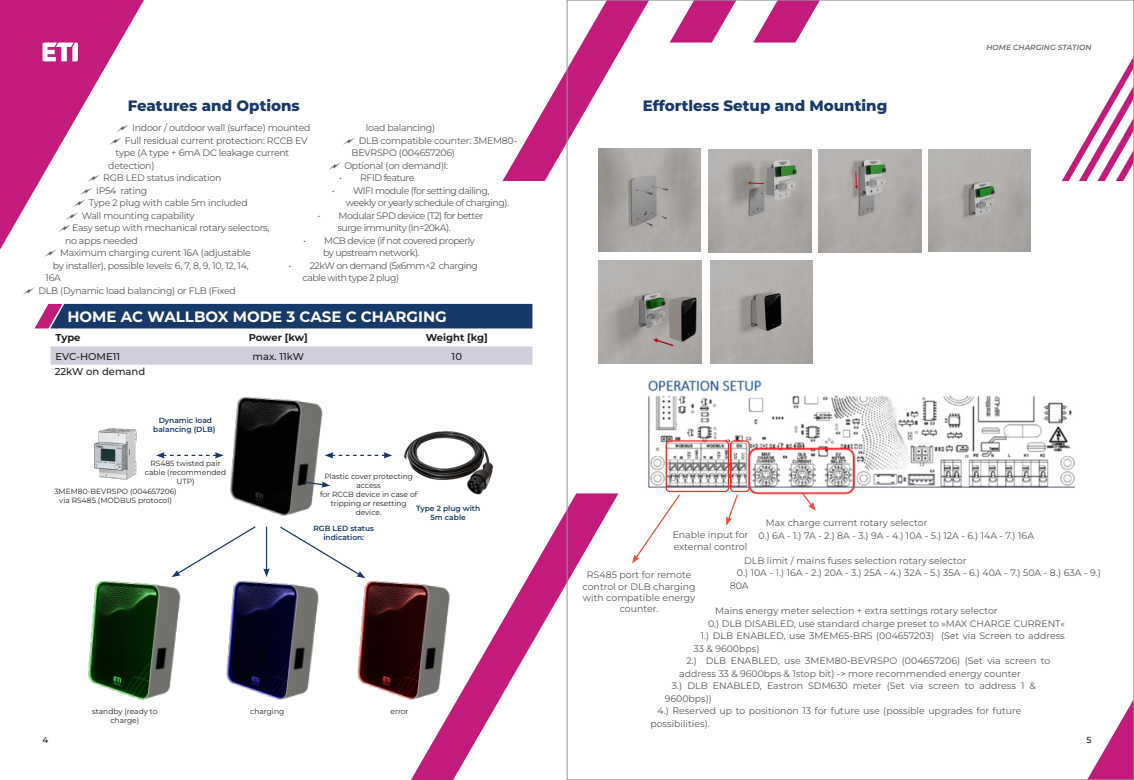
<style>
.page{position:relative;width:1134px;height:780px;background:#fff}
.page>*{position:absolute;margin:0;border:0;box-sizing:border-box;transform-origin:0 0}
.t1{font:800 15px "Montserrat";color:#17396a}
.t2{font:700 15px "Montserrat";color:#fff}
.t3{font:500 10px "Montserrat";color:#231f20}
.t4{font:700 10px "Montserrat";letter-spacing:-.005em;color:#231f20}
.t5{font:9.38px/12.5px "Montserrat";color:#57585a}
.t6{font:9.38px/12.5px "Montserrat";letter-spacing:-.025em;color:#57585a}
.t7{font:9.38px/12.5px "Montserrat";letter-spacing:-.05em;color:#57585a}
.t8{font:500 8.75px "Montserrat";color:#231f20}
.t9{font:7.5px/9px "Montserrat";color:#231f20;text-align:center}
.t10{font:600 7.5px/9px "Montserrat";color:#17396a;text-align:center}
.t11{font:italic 600 7.5px "Montserrat";color:#6c6d70}
.s1{font-style:italic}
</style>
<div class="page">
<svg style="left:411px;top:493px;width:207px;height:287px"></svg>
<svg style="left:753px;top:2px;width:66px;height:41px"></svg>
<svg style="left:670px;top:2px;width:65px;height:41px"></svg>
<svg style="left:1088px;top:702px;width:44px;height:76px"></svg>
<div style="left:35px;top:304px;width:498px;height:24px;background:#17396a"></div>
<div style="left:50px;top:346px;width:482px;height:18px;background:#cfcedc"></div>
<svg style="left:502px;top:0;width:147px;height:181px"></svg>
<svg style="left:1062px;top:59px;width:70px;height:122px"></svg>
<img style="left:215px;top:397px;width:110px;height:119px">
<img style="left:226px;top:581px;width:93px;height:119px">
<img style="left:357px;top:569px;width:102px;height:139px">
<img style="left:88px;top:576px;width:93px;height:124px">
<img style="left:94px;top:428px;width:43px;height:52px">
<svg style="left:156px;top:452px;width:68px;height:6px"></svg>
<svg style="left:325px;top:452px;width:67px;height:6px"></svg>
<hr style="left:266px;top:526px;width:1px;height:44px;background:#17396a">
<svg style="left:263px;top:568px;width:7px;height:9px"></svg>
<svg style="left:172px;top:526px;width:84px;height:51px"></svg>
<svg style="left:280px;top:526px;width:85px;height:52px"></svg>
<img style="left:403px;top:431px;width:93px;height:65px">
<svg style="left:0;top:0;width:144px;height:249px;fill:#c31b7c"></svg>
<img style="left:598px;top:149px;width:102px;height:102px">
<img style="left:709px;top:150px;width:102px;height:102px">
<img style="left:819px;top:150px;width:102px;height:102px">
<img style="left:928px;top:149px;width:103px;height:103px">
<img style="left:599px;top:260px;width:102px;height:103px">
<img style="left:710px;top:260px;width:103px;height:103px">
<img style="left:648px;top:380px;width:426px;height:115px">
<svg style="left:303px;top:480px;width:27px;height:7px"></svg>
<div style="left:730px;top:440px;width:20px;height:52px;border:1px solid #ee2d28;border-radius:4px"></div>
<div style="left:666px;top:440px;width:63px;height:52px;border:1px solid #ee2d28;border-radius:4px"></div>
<svg style="left:800px;top:490px;width:16px;height:21px"></svg>
<svg style="left:632px;top:493px;width:49px;height:70px"></svg>
<svg style="left:726px;top:493px;width:13px;height:32px"></svg>
<svg style="left:43px;top:43px;width:35px;height:18px"></svg>
<svg style="left:109px;top:124px;width:20px;height:20px"></svg>
<svg style="left:59px;top:174px;width:41px;height:58px"></svg>
<p class="t1" style="left:128px;top:95px;width:174px">Features and Options</p>
<p class="t6" style="left:132px;top:121px;width:180px">Indoor / outdoor wall (surface) mounted</p>
<p class="t6" style="left:125px;top:134px;width:184px">Full residual current protection: RCCB EV</p>
<p class="t6" style="left:116px;top:146px;width:175px">type (A type + 6mA DC leakage current</p>
<p class="t6" style="left:108px;top:159px;width:48px">detection)</p>
<p class="t6" style="left:103px;top:171px;width:120px">RGB LED status indication</p>
<p class="t6" style="left:96px;top:184px;width:53px">IP54 rating</p>
<p class="t6" style="left:89px;top:196px;width:160px">Type 2 plug with cable 5m included</p>
<p class="t6" style="left:82px;top:209px;width:114px">Wall mounting capability</p>
<p class="t6" style="left:65px;top:221px;width:206px;text-indent:7px">Easy setup with mechanical rotary selectors, no apps needed</p>
<p class="t6" style="left:60px;top:246px;width:192px">Maximum charging curent 16A (adjustable</p>
<p class="t6" style="left:53px;top:259px;width:198px">by installer), possible levels: 6, 7, 8, 9, 10, 12, 14,</p>
<p class="t6" style="left:46px;top:271px;width:17px">16A</p>
<p class="t6" style="left:38px;top:284px;width:199px">DLB (Dynamic load balancing) or FLB (Fixed</p>
<p class="t6" style="left:366px;top:121px;width:71px">load balancing)</p>
<p class="t6" style="left:352px;top:134px;width:167px;text-indent:7px">DLB compatible counter: 3MEM80-<br>BEVRSPO (004657206)</p>
<p class="t6" style="left:344px;top:159px;width:105px">Optional (on demand)l:</p>
<p class="t7" style="left:338px;top:171px;width:78px"><span class="s1">•</span> RFID feature</p>
<p class="t7" style="left:346px;top:184px;width:165px;text-indent:-15px"><span class="s1">•</span> WIFI module (for setting dailing, weekly or yearly schedule of charging).</p>
<p class="t7" style="left:337px;top:209px;width:148px;text-indent:-21px"><span class="s1">•</span> Modular SPD device (T2) for better surge immunity (In=20kA).</p>
<p class="t7" style="left:323px;top:234px;width:153px;text-indent:-21px"><span class="s1">•</span> MCB device (if not covered properly by upstream network).</p>
<p class="t7" style="left:302px;top:259px;width:177px;text-indent:-15px"><span class="s1">•</span> 22kW on demand (5x6mm^2 charging cable with type 2 plug)</p>
<p class="t2" style="left:68px;top:306px;width:381px">HOME AC WALLBOX MODE 3 CASE C CHARGING</p>
<p class="t4" style="left:55px;top:331px;width:27px">Type</p>
<p class="t4" style="left:249px;top:331px;width:61px">Power [kw]</p>
<p class="t4" style="left:426px;top:331px;width:64px">Weight [kg]</p>
<p class="t3" style="left:55px;top:349px;width:66px">EVC-HOME11</p>
<p class="t3" style="left:252px;top:349px;width:53px">max. 11kW</p>
<p class="t3" style="left:452px;top:349px;width:12px">10</p>
<p class="t3" style="left:55px;top:365px;width:92px">22kW on demand</p>
<p class="t10" style="left:153px;top:415px;width:64px">Dynamic load balancing (DLB)</p>
<p class="t9" style="left:150px;top:458px;width:72px">RS485 twisted pair</p>
<p class="t9" style="left:145px;top:467px;width:83px">cable (recommended<br>UTP)</p>
<p class="t9" style="left:54px;top:486px;width:124px">3MEM80-BEVRSPO (004657206) via RS485 (MODBUS protocol)</p>
<p class="t9" style="left:324px;top:471px;width:90px">Plastic cover protecting access</p>
<p class="t9" style="left:320px;top:489px;width:99px">for RCCB device in case of</p>
<p class="t9" style="left:331px;top:498px;width:77px">tripping or resetting device.</p>
<p class="t10" style="left:416px;top:503px;width:65px">Type 2 plug with<br>5m cable</p>
<p class="t10" style="left:313px;top:523px;width:62px">RGB LED status indication:</p>
<p class="t9" style="left:92px;top:707px;width:67px">standby (ready to charge)</p>
<p class="t9" style="left:250px;top:707px;width:35px">charging</p>
<p class="t9" style="left:391px;top:707px;width:20px">error</p>
<p class="t1" style="left:643px;top:95px;width:246px">Effortless Setup and Mounting</p>
<p class="t11" style="left:986px;top:42px;width:106px">HOME CHARGING STATION</p>
<p class="t5" style="left:766px;top:516px;width:163px">Max charge current rotary selector</p>
<p class="t5" style="left:759px;top:529px;width:277px">0.) 6A - 1.) 7A - 2.) 8A - 3.) 9A - 4.) 10A - 5.) 12A - 6.) 14A - 7.) 16A</p>
<p class="t5" style="left:744px;top:554px;width:224px">DLB limit / mains fuses selection rotary selector</p>
<p class="t5" style="left:730px;top:566px;width:373px;text-indent:7px">0.) 10A - 1.) 16A - 2.) 20A - 3.) 25A - 4.) 32A - 5.) 35A - 6.) 40A - 7.) 50A - 8.) 63A - 9.)<br>80A</p>
<p class="t5" style="left:715px;top:604px;width:284px">Mains energy meter selection + extra settings rotary selector</p>
<p class="t5" style="left:708px;top:616px;width:358px">0.) DLB DISABLED, use standard charge preset to »MAX CHARGE CURRENT«</p>
<p class="t5" style="left:694px;top:629px;width:373px;text-indent:7px">1.) DLB ENABLED, use 3MEM65-BRS (004657203) (Set via Screen to address<br>33 &amp; 9600bps)</p>
<p class="t5" style="left:679px;top:654px;width:373px;text-indent:7px">2.) DLB ENABLED, use 3MEM80-BEVRSPO (004657206) (Set via screen to address 33 &amp; 9600bps &amp; 1stop bit) -&gt; more recommended energy counter</p>
<p class="t5" style="left:665px;top:679px;width:373px;text-indent:7px">3.) DLB ENABLED, Eastron SDM630 meter (Set via screen to address 1 &amp;<br>9600bps))</p>
<p class="t5" style="left:650px;top:704px;width:373px;text-indent:7px">4.) Reserved up to positionon 13 for future use (possible upgrades for future possibilities).</p>
<p class="t5" style="left:673px;top:529px;width:77px;line-height:11.2px">Enable input for external control</p>
<p class="t5" style="left:587px;top:568px;width:106px">RS485 port for remote</p>
<p class="t5" style="left:583px;top:580px;width:115px">control or DLB charging</p>
<p class="t5" style="left:583px;top:591px;width:114px">with compatible energy</p>
<p class="t5" style="left:620px;top:602px;width:40px">counter.</p>
<p class="t8" style="left:43px;top:734px;width:7px">4</p>
<p class="t8" style="left:1086px;top:734px;width:7px">5</p>
</div>
